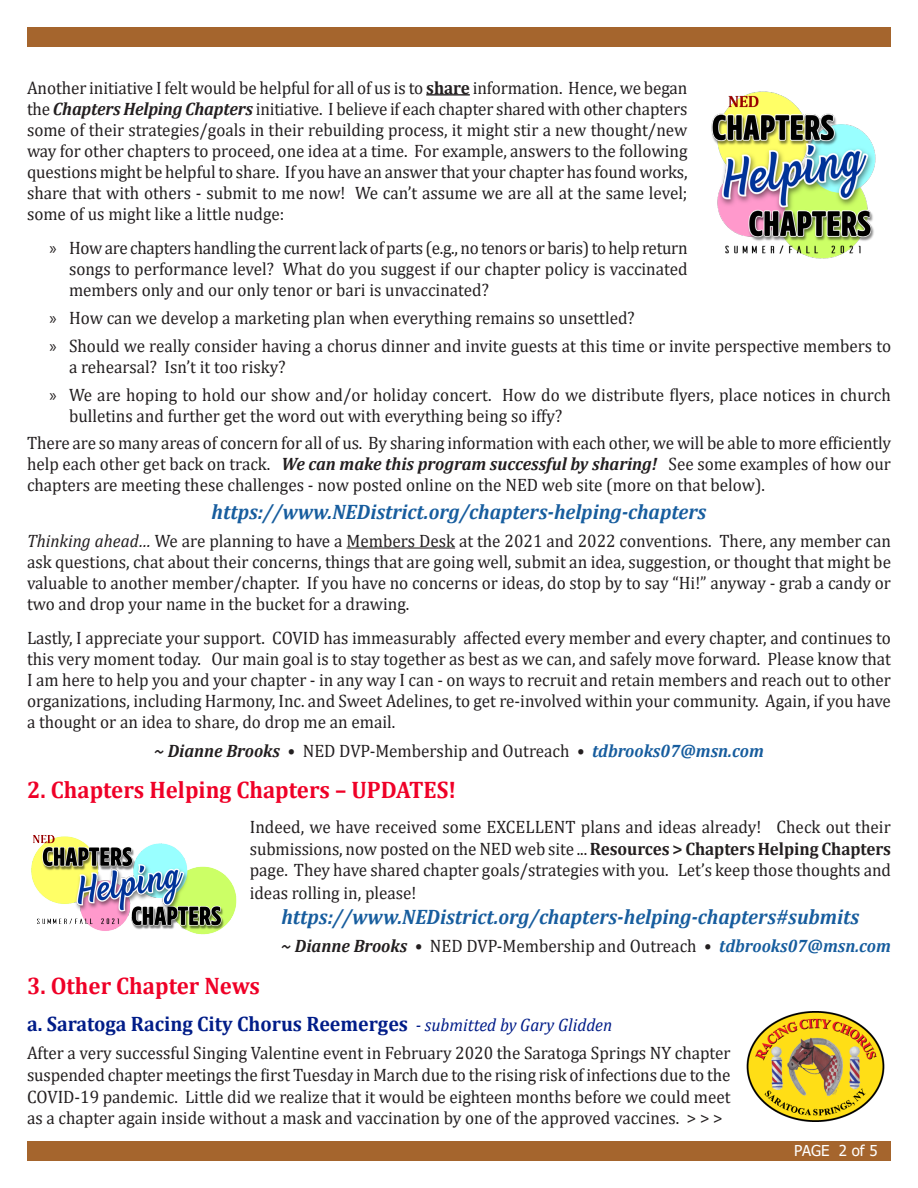
<style>
.page{position:relative;width:918px;height:1188px;background:#fff}
.page>*{position:absolute;margin:0;border:0;box-sizing:border-box;transform-origin:0 0}
.t1{font:700 24px "Cambria";color:#ef0027;scale:.95 1}
.t2{font:italic 700 21px "Cambria";color:#175d9e;scale:.95 1}
.t3{font:700 21px "Cambria";color:#001c88;scale:.95 1}
.t4{font:18px/21px "Cambria";color:#231f20;text-align:justify;scale:.95 1}
.t5{font:15px "Tahoma";color:#fff}
.s1{font-weight:700}
.s2{font-weight:700;font-style:italic}
.s3{font-family:"Myriad Pro"}
.s4{font-style:italic}
.s5{font-weight:700;font-style:italic;color:#175d9e}
.s6{font-weight:400;font-style:italic;font-size:18px}
</style>
<div class="page">
<div style="left:27px;top:27px;width:864px;height:20px;background:#a5652d"></div>
<div style="left:27px;top:1141px;width:864px;height:20px;background:#a5652d"></div>
<hr style="left:426px;top:94px;width:44px;height:2px;background:#231f20">
<hr style="left:347px;top:548px;width:108px;height:1px;background:#231f20">
<img style="left:31px;top:835px;width:205px;height:100px">
<img style="left:711px;top:91px;width:165px;height:168px">
<img style="left:746px;top:1011px;width:139px;height:111px">
<p class="t4" style="left:27px;top:77px;width:697px">Another initiative I felt would be helpful for all of us is to <span class="s1">share</span> information. Hence, we began the <span class="s2">Chapters Helping Chapters</span> initiative. I believe if each chapter shared with other chapters some of their strategies/goals in their rebuilding process, it might stir a new thought/new way for other chapters to proceed, one idea at a time. For example, answers to the following questions might be helpful to share. If you have an answer that your chapter has found works, share that with others - submit to me now! We can’t assume we are all at the same level; some of us might like a little nudge:</p>
<p class="t4" style="left:69px;top:238px;width:653px;text-indent:-20px"><span class="s3">»</span> How are chapters handling the current lack of parts (e.g., no tenors or baris) to help return songs to performance level? What do you suggest if our chapter policy is vaccinated members only and our only tenor or bari is unvaccinated?</p>
<p class="t4" style="left:50px;top:307px;width:618px"><span class="s3">»</span> How can we develop a marketing plan when everything remains so unsettled?</p>
<p class="t4" style="left:69px;top:335px;width:867px;text-indent:-20px"><span class="s3">»</span> Should we really consider having a chorus dinner and invite guests at this time or invite perspective members to a rehearsal? Isn’t it too risky?</p>
<p class="t4" style="left:69px;top:384px;width:867px;text-indent:-20px"><span class="s3">»</span> We are hoping to hold our show and/or holiday concert. How do we distribute flyers, place notices in church bulletins and further get the word out with everything being so iffy?</p>
<p class="t4" style="left:27px;top:433px;width:911px">There are so many areas of concern for all of us. By sharing information with each other, we will be able to more efficiently help each other get back on track. <span class="s2">We can make this program successful by sharing!</span> See some examples of how our chapters are meeting these challenges - now posted online on the NED web site (more on that below).</p>
<p class="t2" style="left:212px;top:497px;width:522px">https://www.NEDistrict.org/chapters-helping-chapters</p>
<p class="t4" style="left:27px;top:530px;width:911px"><span class="s4">Thinking ahead…</span> We are planning to have a Members Desk at the 2021 and 2022 conventions. There, any member can ask questions, chat about their concerns, things that are going well, submit an idea, suggestion, or thought that might be valuable to another member/chapter. If you have no concerns or ideas, do stop by to say “Hi!” anyway - grab a candy or two and drop your name in the bucket for a drawing.</p>
<p class="t4" style="left:27px;top:628px;width:911px">Lastly, I appreciate your support. COVID has immeasurably affected every member and every chapter, and continues to this very moment today. Our main goal is to stay together as best as we can, and safely move forward. Please know that I am here to help you and your chapter - in any way I can - on ways to recruit and retain members and reach out to other organizations, including Harmony, Inc. and Sweet Adelines, to get re-involved within your community. Again, if you have a thought or an idea to share, do drop me an email.</p>
<p class="t4" style="left:154px;top:740px;width:643px"><span class="s2">~ Dianne Brooks •</span> NED DVP-Membership and Outreach • <span class="s5">tdbrooks07@msn.com</span></p>
<p class="t1" style="left:27px;top:773px;width:453px">2. Chapters Helping Chapters – UPDATES!</p>
<p class="t4" style="left:250px;top:816px;width:677px;line-height:21.9px">Indeed, we have received some EXCELLENT plans and ideas already! Check out their submissions, now posted on the NED web site ... <span class="s1">Resources &gt; Chapters Helping Chapters </span>page. They have shared chapter goals/strategies with you. Let’s keep those thoughts and ideas rolling in, please!</p>
<p class="t2" style="left:281px;top:902px;width:610px">https://www.NEDistrict.org/chapters-helping-chapters#submits</p>
<p class="t4" style="left:281px;top:935px;width:643px"><span class="s2">~ Dianne Brooks •</span> NED DVP-Membership and Outreach • <span class="s5">tdbrooks07@msn.com</span></p>
<p class="t1" style="left:27px;top:969px;width:247px">3. Other Chapter News</p>
<p class="t3" style="left:27px;top:1009px;width:618px">a. Saratoga Racing City Chorus Reemerges <span class="s6">- submitted by Gary Glidden</span></p>
<p class="t4" style="left:27px;top:1042px;width:742px;line-height:21.6px">After a very successful Singing Valentine event in February 2020 the Saratoga Springs NY chapter suspended chapter meetings the first Tuesday in March due to the rising risk of infections due to the COVID-19 pandemic. Little did we realize that it would be eighteen months before we could meet as a chapter again inside without a mask and vaccination by one of the approved vaccines. &gt; &gt; &gt;</p>
<p class="t5" style="left:794px;top:1141px;width:85px">PAGE 2 of 5</p>
</div>
